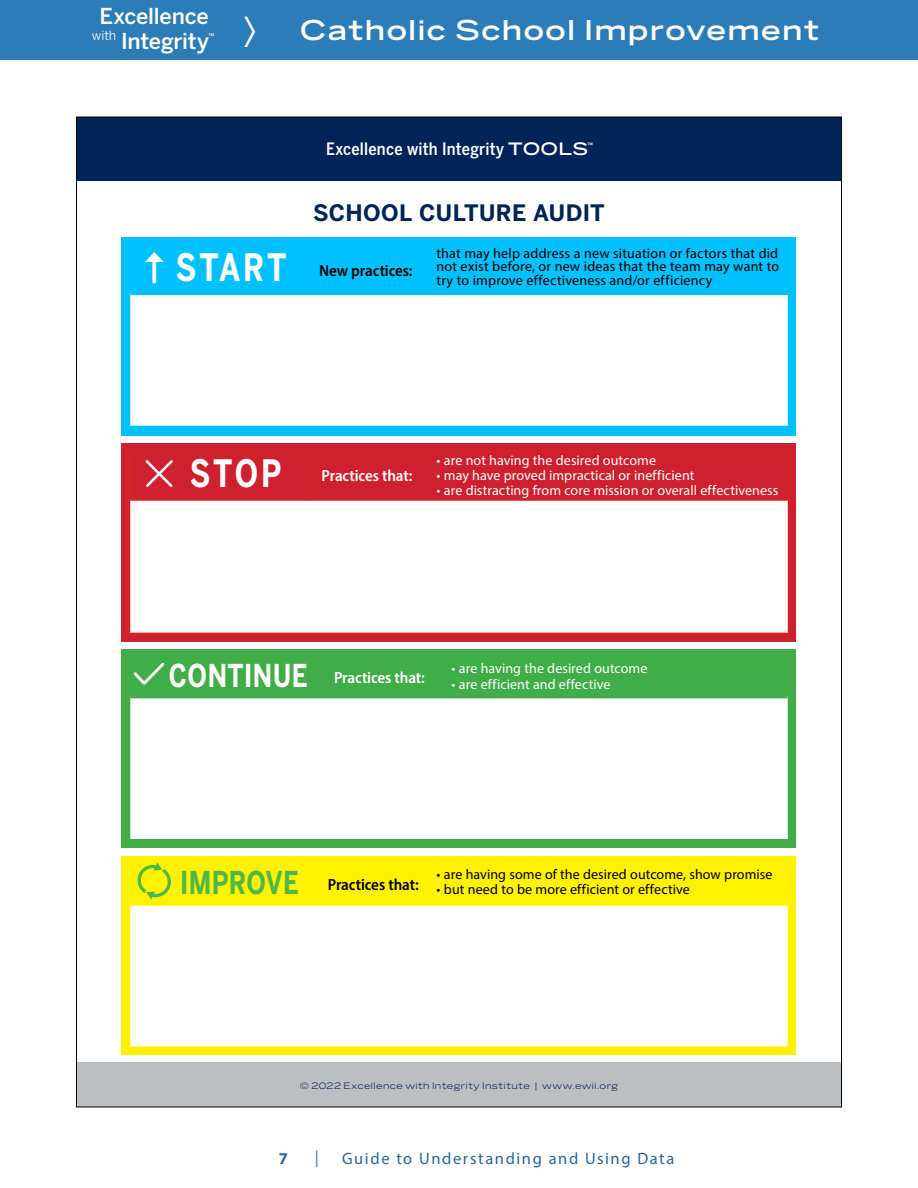
<style>
.page{position:relative;width:918px;height:1188px;background:#fff}
.page>*{position:absolute;margin:0;border:0;box-sizing:border-box;transform-origin:0 0}
.t1{font:57.6px "Benton Sans Wide";color:#fff;scale:.62 1}
.t2{font:700 37.5px "Benton Sans";letter-spacing:.09em;color:#fff;scale:.8 1}
.t3{font:500 27px "Benton Sans Wide";letter-spacing:.035em;color:#fff}
.t4{font:700 22.5px "Benton Sans";letter-spacing:.015em;color:#002457}
.t5{font:500 21.75px/24.6px "Benton Sans";letter-spacing:-.01em;color:#fff;text-align:center}
.t6{font:500 16.95px "Benton Sans Condensed";letter-spacing:.015em;color:#fff}
.t7{font:16.5px "Myriad Pro";letter-spacing:.1em;color:#256898}
.t8{font:700 16.5px "Myriad Pro";color:#256898}
.t9{font:16.5px "Myriad Pro";color:#2c7db7}
.t10{font:600 semi-condensed 16.2px "Myriad Pro";letter-spacing:-.005em;color:#fff}
.t11{font:600 semi-condensed 16.2px "Myriad Pro";letter-spacing:-.005em;color:#000}
.t12{font:14.1px/13.8px "Myriad Pro";letter-spacing:.01em;color:#000;text-align:justify}
.t13{font:14.1px "Myriad Pro";letter-spacing:.005em;color:#fff}
.t14{font:8.7px "Benton Sans Wide";letter-spacing:.04em;color:#002457}
.t15{font:500 6.3px "Benton Sans";color:#fff}
.t16{font:500 6px "Benton Sans";color:#fff}
.s1{font-family:"Benton Sans Wide"}
.s2{font-family:"Benton Sans";font-weight:700;font-stretch:normal;font-size:31.2px}
.s3{font-family:"Benton Sans";font-weight:700;font-stretch:normal;font-size:31.2px;color:#50b848}
</style>
<div class="page">
<div style="left:0;top:0;width:918px;height:60px;background:#2c7db7"></div>
<div style="left:76px;top:117px;width:765px;height:64px;background:#002457"></div>
<div style="left:76px;top:1062px;width:765px;height:45px;background:#bcbec0"></div>
<div style="left:122px;top:443px;width:674px;height:199px;background:#cf202e"></div>
<div style="left:129px;top:499px;width:660px;height:135px;background:#fff"></div>
<hr style="left:128px;top:450px;width:181px;height:3px;background:#d2232a">
<hr style="left:128px;top:453px;width:2px;height:46px;background:#d2232a">
<hr style="left:309px;top:450px;width:120px;height:3px;background:#d2232a">
<hr style="left:308px;top:453px;width:2px;height:44px;background:#d2232a">
<hr style="left:429px;top:450px;width:361px;height:3px;background:#d2232a">
<hr style="left:788px;top:453px;width:2px;height:46px;background:#d2232a">
<hr style="left:128px;top:499px;width:2px;height:134px;background:#d2232a">
<hr style="left:788px;top:499px;width:2px;height:134px;background:#d2232a">
<hr style="left:128px;top:633px;width:181px;height:2px;background:#d2232a">
<hr style="left:309px;top:633px;width:120px;height:2px;background:#d2232a">
<hr style="left:429px;top:633px;width:361px;height:2px;background:#d2232a">
<svg style="left:130px;top:499px;width:179px;height:2px"></svg>
<svg style="left:309px;top:499px;width:120px;height:2px"></svg>
<svg style="left:429px;top:499px;width:359px;height:2px"></svg>
<svg style="left:145px;top:460px;width:28px;height:27px"></svg>
<div style="left:122px;top:650px;width:674px;height:198px;background:#41ad49"></div>
<div style="left:129px;top:696px;width:660px;height:144px;background:#fff"></div>
<hr style="left:128px;top:696px;width:2px;height:143px;background:#41ad49">
<hr style="left:788px;top:696px;width:2px;height:143px;background:#41ad49">
<hr style="left:128px;top:839px;width:196px;height:2px;background:#41ad49">
<hr style="left:324px;top:839px;width:120px;height:2px;background:#41ad49">
<hr style="left:444px;top:839px;width:346px;height:2px;background:#41ad49">
<hr style="left:130px;top:695px;width:194px;height:3px;background:#41ad49">
<hr style="left:324px;top:695px;width:120px;height:3px;background:#41ad49">
<hr style="left:444px;top:695px;width:344px;height:3px;background:#41ad49">
<div style="left:122px;top:856px;width:674px;height:199px;background:#fff200"></div>
<div style="left:129px;top:904px;width:660px;height:144px;background:#fff"></div>
<hr style="left:128px;top:904px;width:2px;height:142px;background:#fff200">
<hr style="left:788px;top:904px;width:2px;height:142px;background:#fff200">
<hr style="left:128px;top:1046px;width:181px;height:3px;background:#fff200">
<hr style="left:309px;top:1046px;width:120px;height:3px;background:#fff200">
<hr style="left:429px;top:1046px;width:361px;height:3px;background:#fff200">
<svg style="left:130px;top:904px;width:179px;height:2px"></svg>
<svg style="left:309px;top:904px;width:120px;height:2px"></svg>
<svg style="left:429px;top:904px;width:359px;height:2px"></svg>
<svg style="left:133px;top:662px;width:32px;height:23px"></svg>
<svg style="left:137px;top:862px;width:34px;height:38px"></svg>
<div style="left:122px;top:237px;width:674px;height:199px;background:#00c0fd"></div>
<div style="left:129px;top:293px;width:660px;height:134px;background:#fff"></div>
<hr style="left:128px;top:293px;width:2px;height:133px;background:#00c0fd">
<hr style="left:788px;top:293px;width:2px;height:133px;background:#00c0fd">
<hr style="left:128px;top:426px;width:166px;height:2px;background:#00c0fd">
<hr style="left:294px;top:426px;width:135px;height:2px;background:#00c0fd">
<hr style="left:429px;top:426px;width:361px;height:2px;background:#00c0fd">
<hr style="left:130px;top:291px;width:164px;height:4px;background:#00c0fd">
<hr style="left:294px;top:291px;width:135px;height:4px;background:#00c0fd">
<hr style="left:429px;top:291px;width:359px;height:4px;background:#00c0fd">
<svg style="left:152px;top:262px;width:4px;height:21px"></svg>
<svg style="left:145px;top:252px;width:19px;height:10px"></svg>
<h3 class="t5" style="left:92px;top:4px;width:119px">Excellence <sup>with</sup> Integrity</h3>
<p class="t15" style="left:209px;top:31px;width:7px">™</p>
<h1 class="t1" style="left:242px;top:-6px;width:26px">›</h1>
<h3 class="t3" style="left:300px;top:13px;width:522px">Catholic School Improvement</h3>
<p class="t6" style="left:326px;top:139px;width:264px">Excellence with Integrity <span class="s1">TOOLS</span></p>
<p class="t16" style="left:587px;top:141px;width:7px">™</p>
<h3 class="t4" style="left:313px;top:199px;width:293px">SCHOOL CULTURE AUDIT</h3>
<h2 class="t2" style="left:176px;top:244px;width:140px">START</h2>
<p class="t11" style="left:319px;top:260px;width:95px">New practices:</p>
<p class="t12" style="left:436px;top:246px;width:344px">that may help address a new situation or factors that did not exist before, or new ideas that the team may want to try to improve effectiveness and/or efficiency</p>
<h2 class="t2" style="left:190px;top:450px;width:116px">STOP</h2>
<p class="t10" style="left:321px;top:466px;width:92px">Practices that:</p>
<p class="t13" style="left:436px;top:452px;width:221px">• are not having the desired outcome</p>
<p class="t13" style="left:436px;top:467px;width:259px">• may have proved impractical or inefficient</p>
<p class="t13" style="left:436px;top:482px;width:343px">• are distracting from core mission or overall effectiveness</p>
<p class="t10" style="left:169px;top:667px;width:258px"><span class="s2">CONTINUE</span> Practices that:</p>
<p class="t13" style="left:452px;top:660px;width:197px">• are having the desired outcome</p>
<p class="t13" style="left:452px;top:676px;width:161px">• are efficient and effective</p>
<p class="t11" style="left:180px;top:874px;width:240px"><span class="s3">IMPROVE</span> Practices that:</p>
<p class="t12" style="left:436px;top:868px;width:338px">• are having some of the desired outcome, show promise</p>
<p class="t12" style="left:436px;top:883px;width:255px">• but need to be more efficient or effective</p>
<p class="t14" style="left:300px;top:1080px;width:320px">© 2022 Excellence with Integrity Institute | www.ewii.org</p>
<p class="t8" style="left:279px;top:1148px;width:11px">7</p>
<p class="t9" style="left:315px;top:1147px;width:5px">|</p>
<p class="t7" style="left:342px;top:1149px;width:334px">Guide to Understanding and Using Data</p>
</div>
